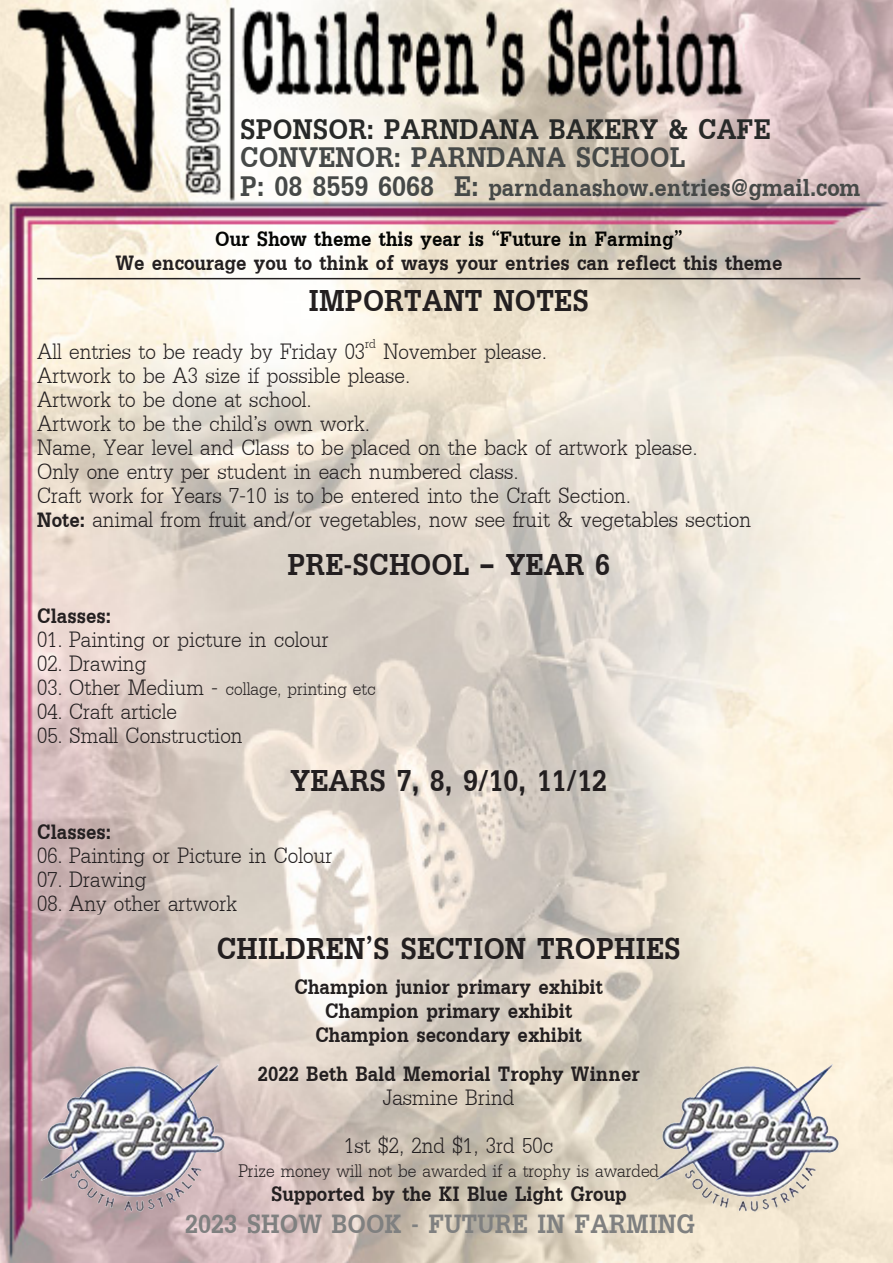
<style>
.page{position:relative;width:893px;height:1263px;background:#fff}
.page>*{position:absolute;margin:0;border:0;box-sizing:border-box;transform-origin:0 0}
.t1{font:48px "Dillenia UPC Bold";color:#231f20}
.t2{font:45px "Dillenia UPC Bold";color:#272928}
.t3{font:45px "Dillenia UPC Bold";color:#464948}
.t4{font:42px "Dillenia UPC Bold";color:#7f8080}
.t5{font:39px "Dillenia UPC Bold";color:#464948}
.t6{font:33px "Dillenia UPC";color:#231f20}
.t7{font:33px "Dillenia UPC Bold";color:#231f20}
.t8{font:33px "Dillenia UPC Bold";color:#040503}
.t9{font:27px "Dillenia UPC";color:#231f20}
.s1{font-size:45px}
.s2{font-family:"Dillenia UPC Bold"}
.s3{font-size:33px}
</style>
<div class="page">
<img style="left:0;top:0;width:893px;height:1263px">
<hr style="left:37px;top:278px;width:823px;height:1px;background:#231f20">
<img style="left:40px;top:1064px;width:192px;height:150px">
<img style="left:654px;top:1064px;width:192px;height:150px">
<p class="t2" style="left:240px;top:99px;width:532px">SPONSOR: PARNDANA BAKERY &amp; CAFE</p>
<p class="t3" style="left:240px;top:127px;width:447px">CONVENOR: PARNDANA SCHOOL</p>
<p class="t5" style="left:240px;top:161px;width:622px"><span class="s1">P: 08 8559 6068 E:</span> parndanashow.entries@gmail.com</p>
<p class="t8" style="left:215px;top:216px;width:469px">Our Show theme this year is “Future in Farming”</p>
<p class="t7" style="left:115px;top:240px;width:668px">We encourage you to think of ways your entries can reflect this theme</p>
<p class="t1" style="left:309px;top:268px;width:282px">IMPORTANT NOTES</p>
<p class="t6" style="left:37px;top:330px;width:511px">All entries to be ready by Friday 03<sup>rd</sup> November please.</p>
<p class="t6" style="left:37px;top:354px;width:375px">Artwork to be A3 size if possible please.</p>
<p class="t6" style="left:37px;top:378px;width:276px">Artwork to be done at school.</p>
<p class="t6" style="left:37px;top:402px;width:334px">Artwork to be the child’s own work.</p>
<p class="t6" style="left:37px;top:426px;width:662px">Name, Year level and Class to be placed on the back of artwork please.</p>
<p class="t6" style="left:37px;top:450px;width:483px">Only one entry per student in each numbered class.</p>
<p class="t6" style="left:37px;top:474px;width:595px">Craft work for Years 7-10 is to be entered into the Craft Section.</p>
<p class="t6" style="left:37px;top:498px;width:715px"><span class="s2">Note:</span> animal from fruit and/or vegetables, now see fruit &amp; vegetables section</p>
<p class="t1" style="left:287px;top:532px;width:324px">PRE-SCHOOL – YEAR 6</p>
<p class="t7" style="left:37px;top:594px;width:75px">Classes:</p>
<p class="t6" style="left:37px;top:618px;width:293px">01. Painting or picture in colour</p>
<p class="t6" style="left:37px;top:642px;width:111px">02. Drawing</p>
<p class="t9" style="left:37px;top:671px;width:340px"><span class="s3">03. Other Medium -</span> collage, printing etc</p>
<p class="t6" style="left:37px;top:690px;width:141px">04. Craft article</p>
<p class="t6" style="left:37px;top:714px;width:207px">05. Small Construction</p>
<p class="t1" style="left:291px;top:748px;width:318px">YEARS 7, 8, 9/10, 11/12</p>
<p class="t7" style="left:37px;top:810px;width:75px">Classes:</p>
<p class="t6" style="left:37px;top:834px;width:297px">06. Painting or Picture in Colour</p>
<p class="t6" style="left:37px;top:858px;width:111px">07. Drawing</p>
<p class="t6" style="left:37px;top:882px;width:201px">08. Any other artwork</p>
<p class="t1" style="left:217px;top:916px;width:466px">CHILDREN’S SECTION TROPHIES</p>
<p class="t7" style="left:295px;top:964px;width:310px">Champion junior primary exhibit</p>
<p class="t7" style="left:325px;top:988px;width:248px">Champion primary exhibit</p>
<p class="t7" style="left:315px;top:1012px;width:268px">Champion secondary exhibit</p>
<p class="t7" style="left:258px;top:1051px;width:383px">2022 Beth Bald Memorial Trophy Winner</p>
<p class="t6" style="left:383px;top:1075px;width:133px">Jasmine Brind</p>
<p class="t6" style="left:344px;top:1123px;width:210px">1st $2, 2nd $1, 3rd 50c</p>
<p class="t9" style="left:238px;top:1153px;width:422px">Prize money will not be awarded if a trophy is awarded</p>
<p class="t7" style="left:271px;top:1171px;width:357px">Supported by the KI Blue Light Group</p>
<p class="t4" style="left:185px;top:1195px;width:512px">2023 SHOW BOOK - FUTURE IN FARMING</p>
</div>
